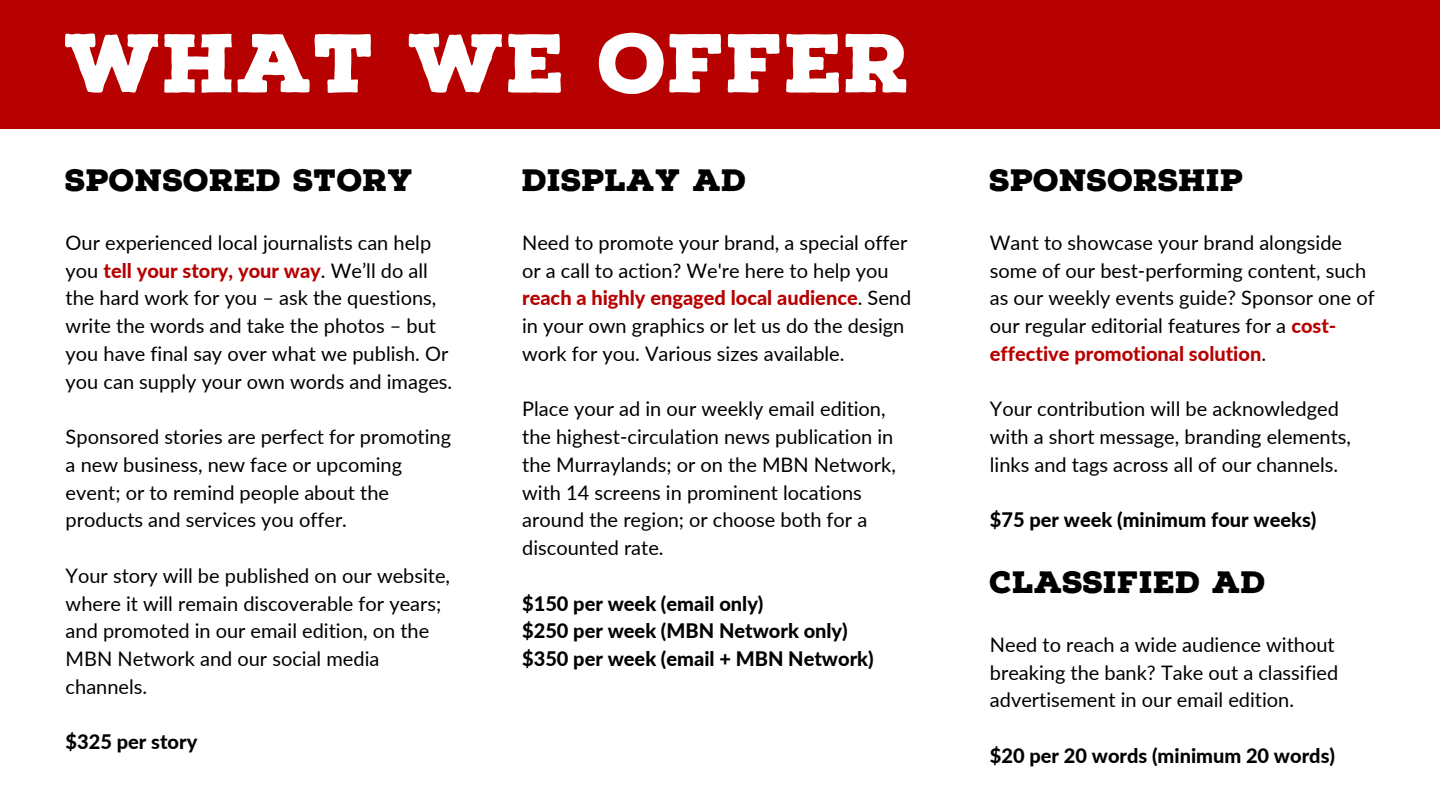
<style>
.page{position:relative;width:1440px;height:810px;background:#fff}
.page>*{position:absolute;margin:0;border:0;box-sizing:border-box;transform-origin:0 0}
.t1{font:900 80.7px "Nexa Rust Slab";color:#fff}
.t2{font:900 30px "Nexa Rust Slab";color:#000}
.t3{font:20px/27.8px "Lato";color:#000}
.t4{font:800 20px/27.8px "Lato";color:#000}
.s1{font-weight:800;color:#b70000}
</style>
<div class="page">
<div style="left:0;top:0;width:1439px;height:129px;background:#b70000"></div>
<h1 class="t1" style="left:65px;top:16px;width:848px">WHAT WE OFFER</h1>
<h2 class="t2" style="left:66px;top:162px;width:349px">SPONSORED STORY</h2>
<h2 class="t2" style="left:522px;top:162px;width:226px">DISPLAY AD</h2>
<h2 class="t2" style="left:990px;top:162px;width:255px">SPONSORSHIP</h2>
<p class="t3" style="left:66px;top:228px;width:388px">Our experienced local journalists can help you <span class="s1">tell your story, your way</span>. We’ll do all the hard work for you – ask the questions, write the words and take the photos – but you have final say over what we publish. Or you can supply your own words and images.</p>
<p class="t3" style="left:66px;top:422px;width:387px">Sponsored stories are perfect for promoting a new business, new face or upcoming event; or to remind people about the products and services you offer.</p>
<p class="t3" style="left:66px;top:561px;width:386px">Your story will be published on our website, where it will remain discoverable for years; and promoted in our email edition, on the MBN Network and our social media channels.</p>
<p class="t4" style="left:66px;top:728px;width:133px">$325 per story</p>
<p class="t3" style="left:522px;top:228px;width:391px">Need to promote your brand, a special offer or a call to action? We're here to help you <span class="s1">reach a highly engaged local audience</span>. Send in your own graphics or let us do the design work for you. Various sizes available.</p>
<p class="t3" style="left:522px;top:395px;width:375px">Place your ad in our weekly email edition, the highest-circulation news publication in the Murraylands; or on the MBN Network, with 14 screens in prominent locations around the region; or choose both for a discounted rate.</p>
<p class="t4" style="left:522px;top:589px;width:353px">$150 per week (email only)<br>$250 per week (MBN Network only) $350 per week (email + MBN Network)</p>
<p class="t3" style="left:990px;top:228px;width:386px">Want to showcase your brand alongside some of our best-performing content, such as our weekly events guide? Sponsor one of our regular editorial features for a <span class="s1">cost&shy;effective promotional solution</span>.</p>
<p class="t3" style="left:990px;top:395px;width:363px">Your contribution will be acknowledged with a short message, branding elements, links and tags across all of our channels.</p>
<p class="t4" style="left:990px;top:506px;width:328px">$75 per week (minimum four weeks)</p>
<h2 class="t2" style="left:990px;top:564px;width:278px">CLASSIFIED AD</h2>
<p class="t3" style="left:990px;top:630px;width:350px">Need to reach a wide audience without breaking the bank? Take out a classified advertisement in our email edition.</p>
<p class="t4" style="left:990px;top:741px;width:347px">$20 per 20 words (minimum 20 words)</p>
</div>
